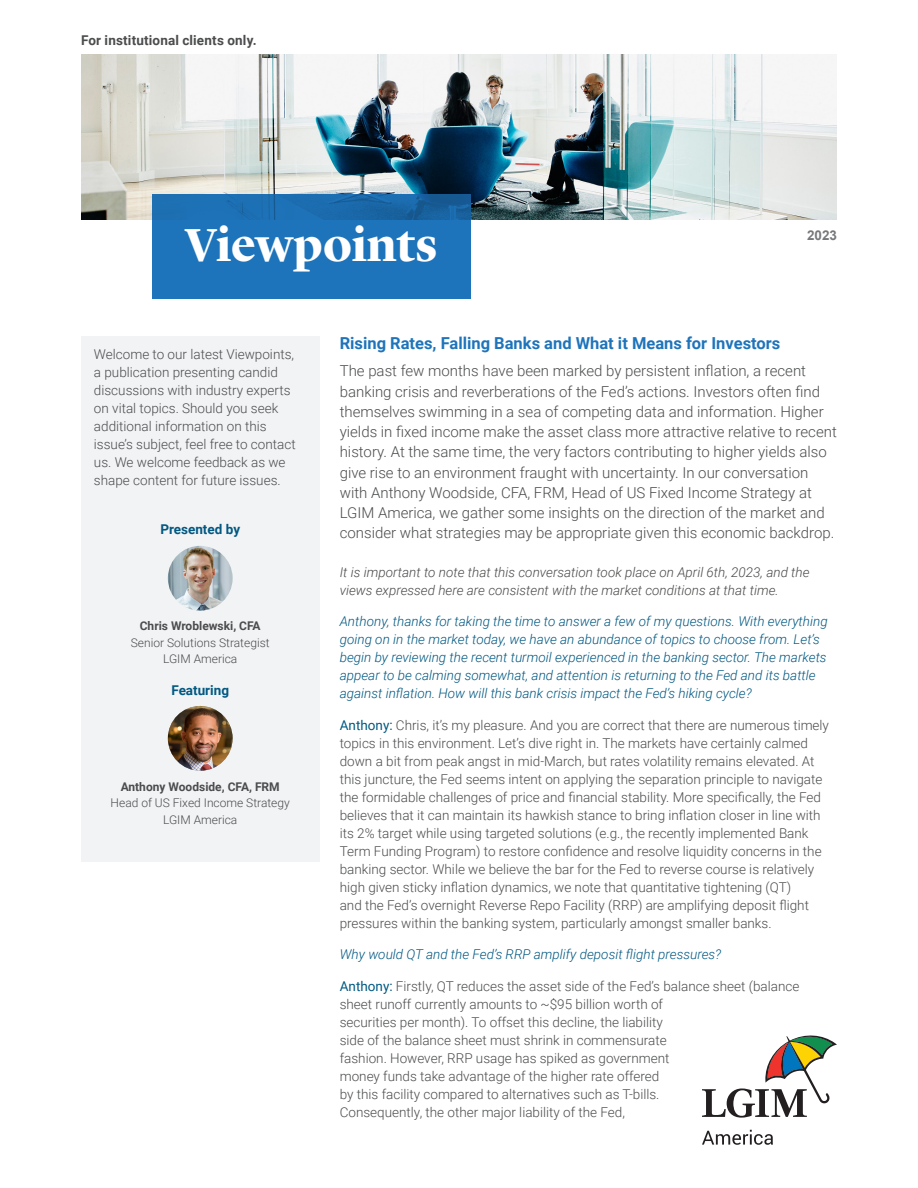
<style>
.page{position:relative;width:918px;height:1188px;background:#fff}
.page>*{position:absolute;margin:0;border:0;box-sizing:border-box;transform-origin:0 0}
.Title_Primary_28_Whi{font:700 48px "Lyon Display";color:#fff}
.Subhead_1{font:700 16.5px "Roboto";color:#1e74bb}
.Body_-_Showcase_para{font:300 15px/20.2px "Roboto";color:#4b4c4d}
.Body{font:300 13.5px/18px "Roboto";color:#4b4c4d}
.Question_-_Body_Blue{font:italic 300 13.5px/18px "Roboto";color:#015882}
.Question_-_Body_Blue-2{font:italic 300 13.5px/18px "Roboto";color:#4a4a49}
.t1{font:700 13.5px "Roboto";letter-spacing:.01em;color:#4b4c4d}
.Body-2{font:700 13.5px "Roboto";color:#015882}
.Header_Text{font:700 13.5px "Arial";color:#76787b}
.Body-3{font:300 12px/16.5px "Roboto";color:#4b4c4d;text-align:center}
.Speaker_Title{font:300 12px/16.5px "Roboto";color:#4b4c4d;text-align:center}
.Speaker_Name{font:700 12px "Roboto";color:#4b4c4d}
.s1{font-weight:700}
.s2{font-weight:400;color:#015882}
</style>
<div class="page">
<svg style="left:702px;top:1036px;width:135px;height:82px"></svg>
<svg style="left:702px;top:1130px;width:71px;height:15px"></svg>
<div style="left:81px;top:336px;width:239px;height:526px;background:#f2f3f4"></div>
<img style="left:168px;top:546px;width:65px;height:65px;border-radius:32px">
<img style="left:168px;top:706px;width:65px;height:65px;border-radius:32px">
<img style="left:81px;top:54px;width:756px;height:165px">
<div style="left:152px;top:194px;width:319px;height:105px;background:#1e74bb"></div>
<p class="t1" style="left:81px;top:31px;width:177px">For institutional clients only.</p>
<p class="Title_Primary_28_Whi" style="left:185px;top:209px;width:254px">Viewpoints</p>
<p class="Header_Text" style="left:807px;top:225px;width:32px">2023</p>
<p class="Body" style="left:94px;top:345px;width:203px">Welcome to our latest Viewpoints, a publication presenting candid discussions with industry experts on vital topics. Should you seek additional information on this issue’s subject, feel free to contact us. We welcome feedback as we shape content for future issues.</p>
<p class="Body-2" style="left:160px;top:520px;width:81px">Presented by</p>
<p class="Body-3" style="left:131px;top:617px;width:140px"><span class="s1">Chris Wroblewski, CFA<br></span>Senior Solutions Strategist<br>LGIM America</p>
<p class="Body-2" style="left:171px;top:681px;width:59px">Featuring</p>
<p class="Speaker_Name" style="left:121px;top:778px;width:161px">Anthony Woodside, CFA, FRM</p>
<p class="Speaker_Title" style="left:111px;top:794px;width:181px">Head of US Fixed Income Strategy<br>LGIM America</p>
<p class="Subhead_1" style="left:340px;top:331px;width:442px">Rising Rates, Falling Banks and What it Means for Investors</p>
<p class="Body_-_Showcase_para" style="left:340px;top:360px;width:499px">The past few months have been marked by persistent inflation, a recent banking crisis and reverberations of the Fed’s actions. Investors often find themselves swimming in a sea of competing data and information. Higher yields in fixed income make the asset class more attractive relative to recent history. At the same time, the very factors contributing to higher yields also give rise to an environment fraught with uncertainty. In our conversation with Anthony Woodside, CFA, FRM, Head of US Fixed Income Strategy at LGIM America, we gather some insights on the direction of the market and consider what strategies may be appropriate given this economic backdrop.</p>
<p class="Question_-_Body_Blue-2" style="left:340px;top:562px;width:471px">It is important to note that this conversation took place on April 6th, 2023, and the views expressed here are consistent with the market conditions at that time.</p>
<p class="Question_-_Body_Blue" style="left:340px;top:612px;width:490px">Anthony, thanks for taking the time to answer a few of my questions. With everything going on in the market today, we have an abundance of topics to choose from. Let’s begin by reviewing the recent turmoil experienced in the banking sector. The markets appear to be calming somewhat, and attention is returning to the Fed and its battle against inflation. How will this bank crisis impact the Fed’s hiking cycle?</p>
<p class="Body" style="left:340px;top:715px;width:491px"><span class="s2">Anthony:</span> Chris, it’s my pleasure. And you are correct that there are numerous timely topics in this environment. Let’s dive right in. The markets have certainly calmed down a bit from peak angst in mid-March, but rates volatility remains elevated. At this juncture, the Fed seems intent on applying the separation principle to navigate the formidable challenges of price and financial stability. More specifically, the Fed believes that it can maintain its hawkish stance to bring inflation closer in line with its 2% target while using targeted solutions (e.g., the recently implemented Bank Term Funding Program) to restore confidence and resolve liquidity concerns in the banking sector. While we believe the bar for the Fed to reverse course is relatively high given sticky inflation dynamics, we note that quantitative tightening (QT)<br>and the Fed’s overnight Reverse Repo Facility (RRP) are amplifying deposit flight pressures within the banking system, particularly amongst smaller banks.</p>
<p class="Question_-_Body_Blue" style="left:340px;top:945px;width:383px">Why would QT and the Fed’s RRP amplify deposit flight pressures?</p>
<p class="Body" style="left:340px;top:976px;width:461px"><span class="s2">Anthony:</span> Firstly, QT reduces the asset side of the Fed’s balance sheet (balance sheet runoff currently amounts to ~$95 billion worth of<br>securities per month). To offset this decline, the liability<br>side of the balance sheet must shrink in commensurate<br>fashion. However, RRP usage has spiked as government<br>money funds take advantage of the higher rate offered<br>by this facility compared to alternatives such as T-bills.<br>Consequently, the other major liability of the Fed,</p>
</div>
